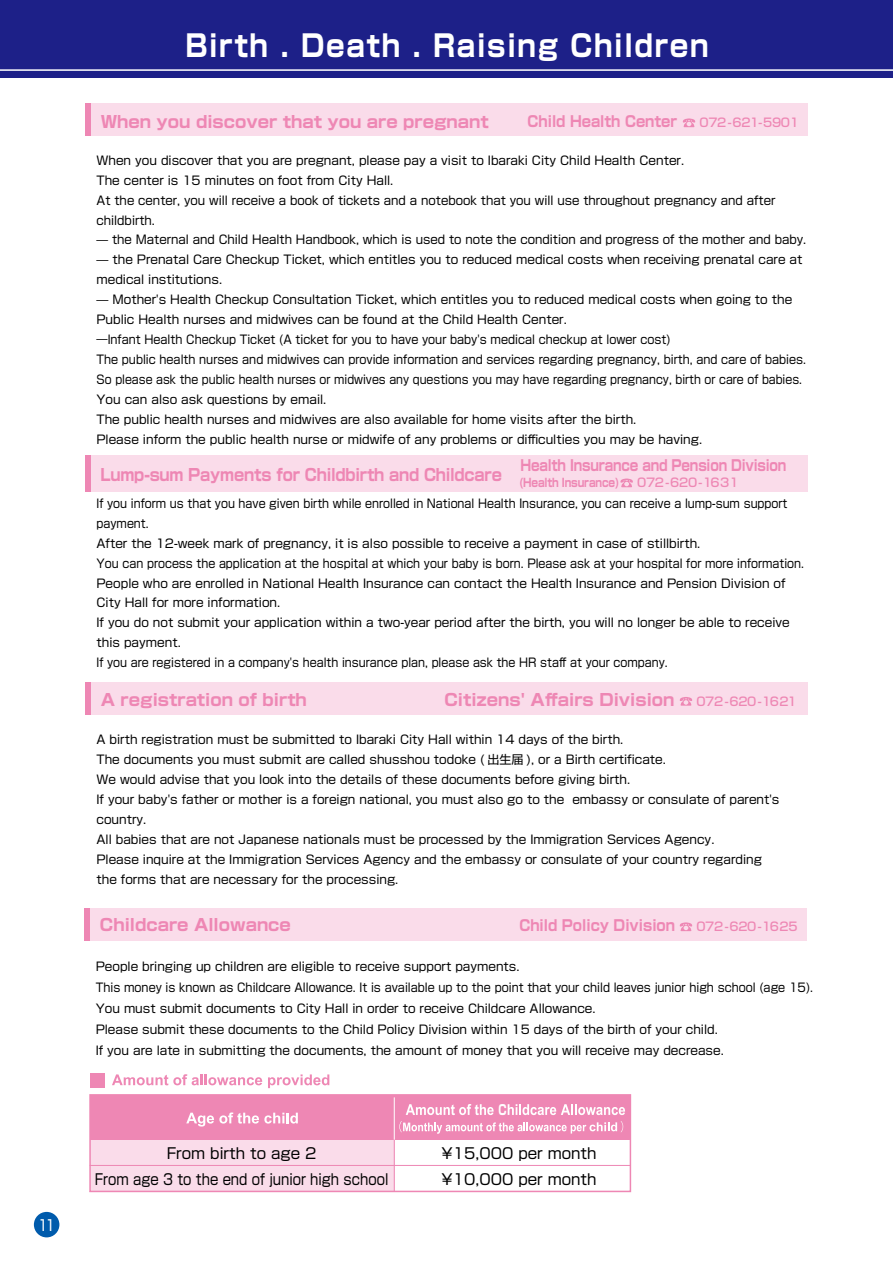
<style>
.page{position:relative;width:893px;height:1263px;background:#fff}
.page>*{position:absolute;margin:0;border:0;box-sizing:border-box;transform-origin:0 0}
.t1{font:700 30px "Shin Go Pro";letter-spacing:.06em;color:#fff;scale:.9 1}
.t2{font:700 16.5px "Shin Go Pro";color:#ee87b4}
.t3{font:700 16.5px "Shin Go Pro";color:#ee87b4;scale:.9 1}
.t4{font:15px/26.4px "Shin Go Pro";color:#000}
.t5{font:700 15px "Shin Go Pro";color:#ee87b4;scale:.9 1}
.t6{font:15px "Shin Go Pro";color:#000;scale:.88 1}
.t7{font:700 15px "Shin Go Pro";color:#ee87b4;scale:.83 1}
.t8{font:15px "Shin Go Pro";color:#fff;scale:.9 1}
.t9{font:700 13.8px "Shin Go Pro";color:#fff;scale:.73 1}
.t10{font:12px/20px "Shin Go Pro";color:#000}
.t11{font:12px/20px "Shin Go Pro";color:#000;scale:.92 1}
.t12{font:500 12px "Shin Go Pro";letter-spacing:-.02em;color:#ee87b4}
.t13{font:700 11.7px "Shin Go Pro";letter-spacing:-.015em;color:#ee87b4;scale:.83 1}
</style>
<div class="page">
<div style="left:0;top:0;width:893px;height:78px;background:#1d2088"></div>
<hr style="left:0;top:69px;width:893px;height:2px;background:#fff">
<div style="left:84px;top:909px;width:723px;height:32px;background:#fadcea"></div>
<div style="left:84px;top:909px;width:5px;height:32px;background:#ee87b4"></div>
<div style="left:90px;top:1073px;width:15px;height:15px;background:#ee87b4"></div>
<div style="left:90px;top:1114px;width:304px;height:77px;background:#fadcea"></div>
<hr style="left:394px;top:1114px;width:1px;height:77px;background:#ee87b4">
<div style="left:90px;top:1095px;width:540px;height:44px;background:#ee87b4"></div>
<hr style="left:90px;top:1165px;width:540px;height:1px;background:#ee87b4">
<hr style="left:394px;top:1097px;width:1px;height:43px;background:#fff">
<div style="left:89px;top:1094px;width:542px;height:98px;border:2px solid #ee87b4"></div>
<div style="left:85px;top:103px;width:723px;height:33px;background:#fadcea"></div>
<div style="left:85px;top:103px;width:5px;height:33px;background:#ee87b4"></div>
<div style="left:85px;top:456px;width:723px;height:36px;background:#fadcea"></div>
<div style="left:85px;top:456px;width:5px;height:36px;background:#ee87b4"></div>
<div style="left:85px;top:682px;width:723px;height:33px;background:#fadcea"></div>
<div style="left:85px;top:682px;width:5px;height:33px;background:#ee87b4"></div>
<svg style="left:186px;top:1112px;width:112px;height:14px"></svg>
<svg style="left:406px;top:1104px;width:88px;height:11px"></svg>
<svg style="left:508px;top:1104px;width:117px;height:11px"></svg>
<svg style="left:399px;top:1121px;width:224px;height:13px"></svg>
<svg style="left:112px;top:1074px;width:150px;height:11px"></svg>
<svg style="left:268px;top:1074px;width:61px;height:14px"></svg>
<div style="left:34px;top:1212px;width:25px;height:25px;background:#005bac;border-radius:50%"></div>
<svg style="left:683px;top:118px;width:12px;height:9px"></svg>
<svg style="left:620px;top:478px;width:13px;height:9px"></svg>
<svg style="left:680px;top:697px;width:12px;height:9px"></svg>
<svg style="left:680px;top:922px;width:12px;height:9px"></svg>
<p class="t8" style="left:38px;top:1213px;width:21px">11</p>
<h1 class="t1" style="left:185px;top:21px;width:583px">Birth . Death . Raising Children</h1>
<h2 class="t2" style="left:101px;top:108px;width:406px">When you discover that you are pregnant　</h2>
<p class="t5" style="left:528px;top:109px;width:168px">Child Health Center</p>
<p class="t12" style="left:699px;top:113px;width:101px">072-621-5901</p>
<p class="t10" style="left:97px;top:149px;width:711px">When you discover that you are pregnant, please pay a visit to Ibaraki City Child Health Center.<br>The center is 15 minutes on foot from City Hall.<br>At the center, you will receive a book of tickets and a notebook that you will use throughout pregnancy and after childbirth.<br>̶ the Maternal and Child Health Handbook, which is used to note the condition and progress of the mother and baby. ̶ the Prenatal Care Checkup Ticket, which entitles you to reduced medical costs when receiving prenatal care at medical institutions.<br>̶ Mother's Health Checkup Consultation Ticket, which entitles you to reduced medical costs when going to the Public Health nurses and midwives can be found at the Child Health Center.<br>―Infant Health Checkup Ticket (A ticket for you to have your baby's medical checkup at lower cost)<br>The public health nurses and midwives can provide information and services regarding pregnancy, birth, and care of babies.<br>So please ask the public health nurses or midwives any questions you may have regarding pregnancy, birth or care of babies.<br>You can also ask questions by email.<br>The public health nurses and midwives are also available for home visits after the birth.<br>Please inform the public health nurse or midwife of any problems or difficulties you may be having.</p>
<h2 class="t3" style="left:101px;top:461px;width:447px">Lump-sum Payments for Childbirth and Childcare</h2>
<p class="t7" style="left:520px;top:453px;width:322px">Health Insurance and Pension Division</p>
<p class="t13" style="left:519px;top:473px;width:122px">(Health Insurance)</p>
<p class="t12" style="left:637px;top:473px;width:103px">072-620-1631</p>
<p class="t11" style="left:97px;top:492px;width:770px">If you inform us that you have given birth while enrolled in National Health Insurance, you can receive a lump-sum support payment.<br>After the 12-week mark of pregnancy, it is also possible to receive a payment in case of stillbirth.<br>You can process the application at the hospital at which your baby is born. Please ask at your hospital for more information.<br>People who are enrolled in National Health Insurance can contact the Health Insurance and Pension Division of City Hall for more information.<br>If you do not submit your application within a two-year period after the birth, you will no longer be able to receive this payment.<br>If you are registered in a company's health insurance plan, please ask the HR staff at your company.</p>
<h2 class="t2" style="left:101px;top:687px;width:575px">A registration of birth　　　　　　　　 Citizens' Affairs Division</h2>
<p class="t12" style="left:696px;top:691px;width:102px">072-620-1621</p>
<p class="t10" style="left:97px;top:728px;width:684px">A birth registration must be submitted to Ibaraki City Hall within 14 days of the birth.<br>The documents you must submit are called shusshou todoke ( 出生届 ), or a Birth certificate.<br>We would advise that you look into the details of these documents before giving birth.<br>If your baby's father or mother is a foreign national, you must also go to the embassy or consulate of parent's country.<br>All babies that are not Japanese nationals must be processed by the Immigration Services Agency.<br>Please inquire at the Immigration Services Agency and the embassy or consulate of your country regarding the forms that are necessary for the processing.</p>
<h2 class="t2" style="left:100px;top:912px;width:192px">Childcare Allowance</h2>
<p class="t5" style="left:519px;top:914px;width:175px">Child Policy Division</p>
<p class="t12" style="left:696px;top:917px;width:103px">072-620-1625</p>
<p class="t10" style="left:96px;top:955px;width:719px;line-height:21px">People bringing up children are eligible to receive support payments.<br>This money is known as Childcare Allowance. It is available up to the point that your child leaves junior high school (age 15).<br>You must submit documents to City Hall in order to receive Childcare Allowance.<br>Please submit these documents to the Child Policy Division within 15 days of the birth of your child.<br>If you are late in submitting the documents, the amount of money that you will receive may decrease.</p>
<p class="t9" style="left:498px;top:1099px;width:13px">C</p>
<p class="t4" style="left:167px;top:1138px;width:151px">From birth to age 2</p>
<p class="t4" style="left:442px;top:1138px;width:157px">¥15,000 per month ¥10,000 per month</p>
<p class="t6" style="left:95px;top:1167px;width:335px">From age 3 to the end of junior high school</p>
</div>
